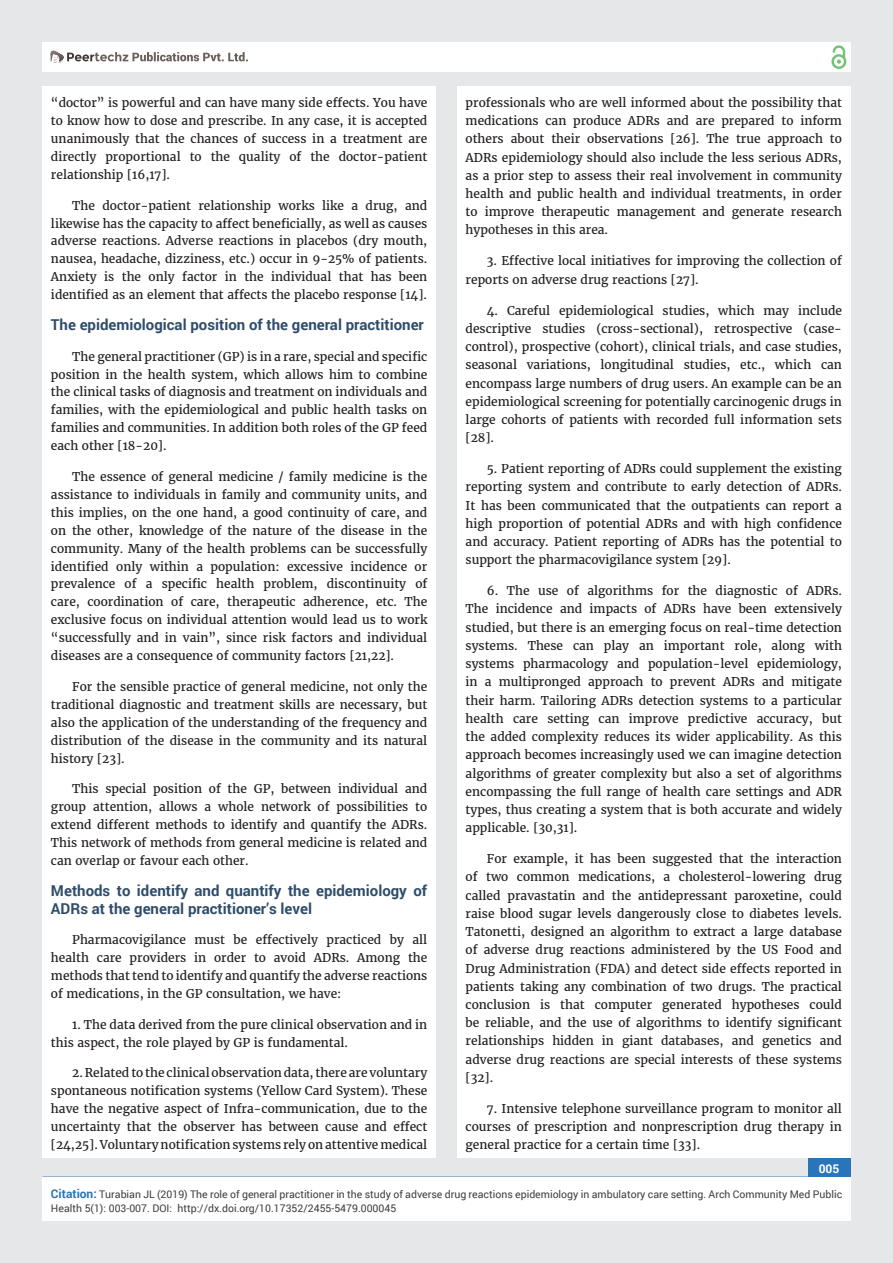
<style>
.page{position:relative;width:893px;height:1263px;background:#e6e7e9}
.page>*{position:absolute;margin:0;border:0;box-sizing:border-box;transform-origin:0 0}
.t1{font:700 15px/18px "Roboto";color:#2f4d6a}
.t2{font:12px/18px "Merriweather";color:#231f20;text-align:justify}
.t3{font:700 12px "Roboto";color:#fff}
.t4{font:10.5px/13.5px "Roboto";color:#3e3e3f}
.s1{font-weight:700;font-size:12px;color:#2a75ba}
</style>
<div class="page">
<div style="left:42px;top:43px;width:808px;height:29px;background:#fff"></div>
<div style="left:831px;top:54px;width:15px;height:15px;border:2px solid #72c272;border-radius:50%"></div>
<svg style="left:831px;top:45px;width:15px;height:19px"></svg>
<div style="left:808px;top:1157px;width:42px;height:43px;background:#2a75ba"></div>
<svg style="left:49px;top:50px;width:199px;height:14px"></svg>
<div style="left:42px;top:1177px;width:809px;height:43px;background:#fff"></div>
<div style="left:42px;top:87px;width:394px;height:1071px;background:#fff"></div>
<div style="left:457px;top:87px;width:393px;height:1071px;background:#fff"></div>
<p class="t2" style="left:51px;top:94px;width:378px">“doctor” is powerful and can have many side effects. You have to know how to dose and prescribe. In any case, it is accepted unanimously that the chances of success in a treatment are directly proportional to the quality of the doctor-patient relationship [16,17].</p>
<p class="t2" style="left:51px;top:196px;width:378px;text-indent:21px">The doctor-patient relationship works like a drug, and likewise has the capacity to affect beneficially, as well as causes adverse reactions. Adverse reactions in placebos (dry mouth, nausea, headache, dizziness, etc.) occur in 9-25% of patients.<br>Anxiety is the only factor in the individual that has been identified as an element that affects the placebo response [14].</p>
<p class="t1" style="left:51px;top:315px;width:374px">The epidemiological position of the general practitioner</p>
<p class="t2" style="left:51px;top:347px;width:378px;text-indent:21px">The general practitioner (GP) is in a rare, special and specific position in the health system, which allows him to combine the clinical tasks of diagnosis and treatment on individuals and families, with the epidemiological and public health tasks on families and communities. In addition both roles of the GP feed each other [18-20].</p>
<p class="t2" style="left:51px;top:468px;width:378px;text-indent:21px">The essence of general medicine / family medicine is the assistance to individuals in family and community units, and this implies, on the one hand, a good continuity of care, and on the other, knowledge of the nature of the disease in the community. Many of the health problems can be successfully identified only within a population: excessive incidence or prevalence of a specific health problem, discontinuity of care, coordination of care, therapeutic adherence, etc. The exclusive focus on individual attention would lead us to work “successfully and in vain”, since risk factors and individual diseases are a consequence of community factors [21,22].</p>
<p class="t2" style="left:51px;top:678px;width:378px;text-indent:21px">For the sensible practice of general medicine, not only the traditional diagnostic and treatment skills are necessary, but also the application of the understanding of the frequency and distribution of the disease in the community and its natural history [23].</p>
<p class="t2" style="left:51px;top:780px;width:378px;text-indent:21px">This special position of the GP, between individual and group attention, allows a whole network of possibilities to extend different methods to identify and quantify the ADRs.<br>This network of methods from general medicine is related and can overlap or favour each other.</p>
<p class="t1" style="left:51px;top:881px;width:378px">Methods to identify and quantify the epidemiology of<br>ADRs at the general practitioner’s level</p>
<p class="t2" style="left:51px;top:931px;width:378px;text-indent:21px">Pharmacovigilance must be effectively practiced by all health care providers in order to avoid ADRs. Among the methods that tend to identify and quantify the adverse reactions of medications, in the GP consultation, we have:</p>
<p class="t2" style="left:51px;top:1015px;width:378px;text-indent:21px">1. The data derived from the pure clinical observation and in this aspect, the role played by GP is fundamental.</p>
<p class="t2" style="left:51px;top:1064px;width:378px;text-indent:21px">2. Related to the clinical observation data, there are voluntary spontaneous notification systems (Yellow Card System). These have the negative aspect of Infra-communication, due to the uncertainty that the observer has between cause and effect [24,25]. Voluntary notification systems rely on attentive medical</p>
<p class="t2" style="left:466px;top:94px;width:378px">professionals who are well informed about the possibility that medications can produce ADRs and are prepared to inform others about their observations [26]. The true approach to ADRs epidemiology should also include the less serious ADRs, as a prior step to assess their real involvement in community health and public health and individual treatments, in order to improve therapeutic management and generate research hypotheses in this area.</p>
<p class="t2" style="left:466px;top:252px;width:378px;text-indent:21px">3. Effective local initiatives for improving the collection of reports on adverse drug reactions [27].</p>
<p class="t2" style="left:466px;top:301px;width:378px;text-indent:21px">4. Careful epidemiological studies, which may include descriptive studies (cross-sectional), retrospective (case&shy;control), prospective (cohort), clinical trials, and case studies, seasonal variations, longitudinal studies, etc., which can encompass large numbers of drug users. An example can be an epidemiological screening for potentially carcinogenic drugs in large cohorts of patients with recorded full information sets [28].</p>
<p class="t2" style="left:466px;top:460px;width:378px;text-indent:21px">5. Patient reporting of ADRs could supplement the existing reporting system and contribute to early detection of ADRs.<br>It has been communicated that the outpatients can report a high proportion of potential ADRs and with high confidence and accuracy. Patient reporting of ADRs has the potential to support the pharmacovigilance system [29].</p>
<p class="t2" style="left:466px;top:582px;width:378px;text-indent:21px">6. The use of algorithms for the diagnostic of ADRs.<br>The incidence and impacts of ADRs have been extensively studied, but there is an emerging focus on real-time detection systems. These can play an important role, along with systems pharmacology and population-level epidemiology, in a multipronged approach to prevent ADRs and mitigate their harm. Tailoring ADRs detection systems to a particular health care setting can improve predictive accuracy, but the added complexity reduces its wider applicability. As this approach becomes increasingly used we can imagine detection algorithms of greater complexity but also a set of algorithms encompassing the full range of health care settings and ADR types, thus creating a system that is both accurate and widely applicable. [30,31].</p>
<p class="t2" style="left:466px;top:850px;width:378px;text-indent:21px">For example, it has been suggested that the interaction of two common medications, a cholesterol-lowering drug called pravastatin and the antidepressant paroxetine, could raise blood sugar levels dangerously close to diabetes levels.<br>Tatonetti, designed an algorithm to extract a large database of adverse drug reactions administered by the US Food and Drug Administration (FDA) and detect side effects reported in patients taking any combination of two drugs. The practical conclusion is that computer generated hypotheses could be reliable, and the use of algorithms to identify significant relationships hidden in giant databases, and genetics and adverse drug reactions are special interests of these systems [32].</p>
<p class="t2" style="left:466px;top:1100px;width:378px;text-indent:21px">7. Intensive telephone surveillance program to monitor all courses of prescription and nonprescription drug therapy in general practice for a certain time [33].</p>
<p class="t3" style="left:819px;top:1161px;width:22px">005</p>
<p class="t4" style="left:51px;top:1188px;width:793px"><span class="s1">Citation:</span> Turabian JL (2019) The role of general practitioner in the study of adverse drug reactions epidemiology in ambulatory care setting. Arch Community Med Public<br>Health 5(1): 003-007. DOI: http://dx.doi.org/10.17352/2455-5479.000045</p>
</div>
